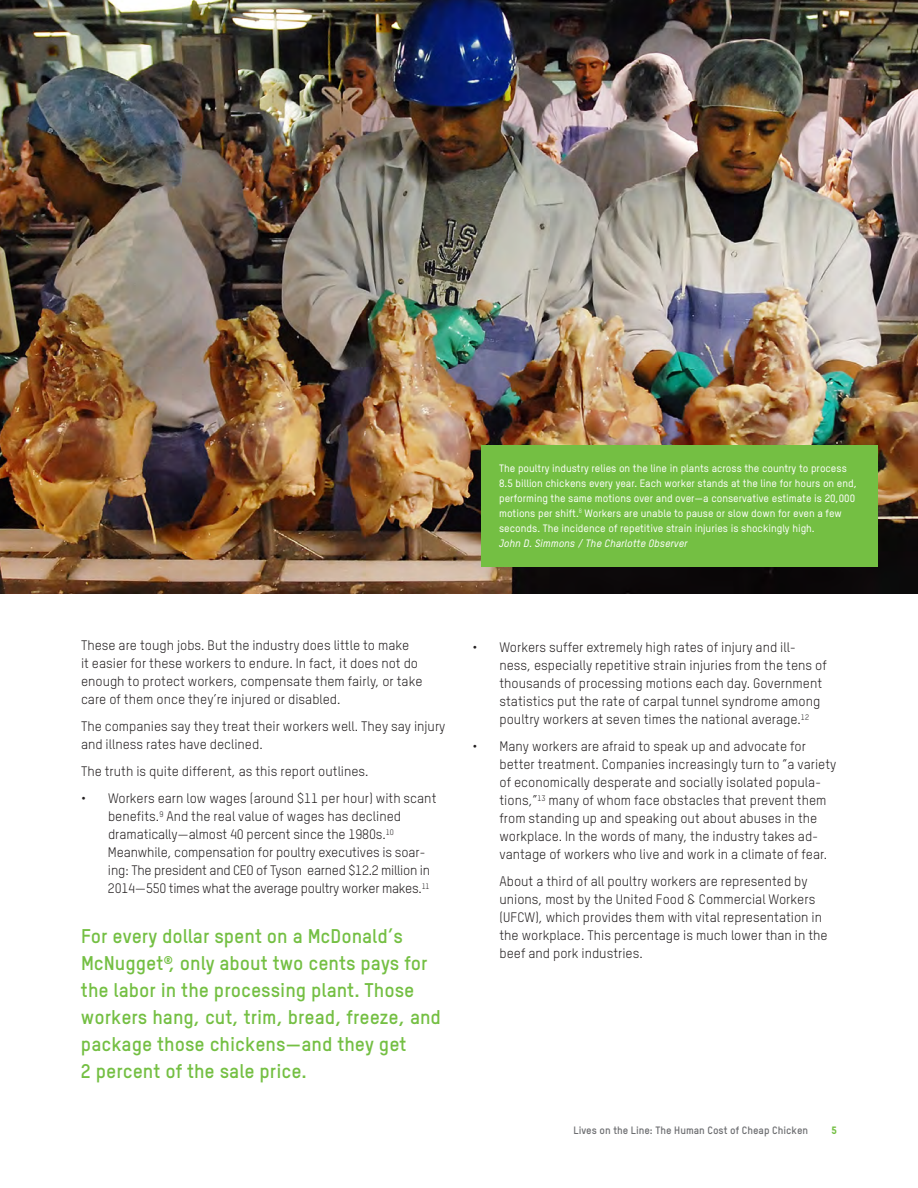
<style>
.page{position:relative;width:918px;height:1188px;background:#fff}
.page>*{position:absolute;margin:0;border:0;box-sizing:border-box;transform-origin:0 0}
.Pull_quote_odd_page{font:700 19.5px/27px "Oxfam TSTARPRO";color:#74bf43}
.Bulleted_list{font:13.5px/18px "Oxfam TSTARPRO";color:#231f20}
.Bod1{font:13.5px/18px "Oxfam TSTARPRO";color:#231f20}
.t1{font:500 10.5px/15px "Oxfam TSTARPRO";color:#fff}
.Page_folio_odd{font:700 10.5px "Oxfam TSTARPRO";color:#6c6d70}
.Page_folio_odd-2{font:10.5px "Oxfam TSTARPRO Headline";color:#74bf43}
.s1{font-style:italic}
</style>
<div class="page">
<img style="left:0;top:0;width:918px;height:594px">
<div style="left:481px;top:446px;width:397px;height:121px;background:#74bf43"></div>
<p class="t1" style="left:499px;top:460px;width:359px">The poultry industry relies on the line in plants across the country to process 8.5 billion chickens every year. Each worker stands at the line for hours on end, performing the same motions over and over—a conservative estimate is 20,000 motions per shift.<sup>8</sup> Workers are unable to pause or slow down for even a few seconds. The incidence of repetitive strain injuries is shockingly high.<br><span class="s1">John D. Simmons / The Charlotte Observer</span></p>
<p class="Bod1" style="left:81px;top:636px;width:343px">These are tough jobs. But the industry does little to make<br>it easier for these workers to endure. In fact, it does not do enough to protect workers, compensate them fairly, or take care of them once they’re injured or disabled.</p>
<p class="Bod1" style="left:81px;top:717px;width:366px">The companies say they treat their workers well. They say injury and illness rates have declined.</p>
<p class="Bod1" style="left:81px;top:762px;width:289px">The truth is quite different, as this report outlines.</p>
<p class="Bulleted_list" style="left:108px;top:789px;width:330px;text-indent:-27px">• Workers earn low wages (around $11 per hour) with scant benefits.<sup>9</sup> And the real value of wages has declined dramatically—almost 40 percent since the 1980s.<sup>10<br></sup>Meanwhile, compensation for poultry executives is soar&shy;ing: The president and CEO of Tyson earned $12.2 million in 2014—550 times what the average poultry worker makes.<sup>11</sup></p>
<p class="Pull_quote_odd_page" style="left:81px;top:922px;width:362px">For every dollar spent on a McDonald’s McNugget<sup>®</sup>, only about two cents pays for the labor in the processing plant. Those workers hang, cut, trim, bread, freeze, and package those chickens—and they get<br>2 percent of the sale price.</p>
<p class="Bulleted_list" style="left:500px;top:638px;width:329px;text-indent:-27px">• Workers suffer extremely high rates of injury and ill&shy;ness, especially repetitive strain injuries from the tens of thousands of processing motions each day. Government statistics put the rate of carpal tunnel syndrome among poultry workers at seven times the national average.<sup>12</sup></p>
<p class="Bulleted_list" style="left:500px;top:737px;width:338px;text-indent:-27px">• Many workers are afraid to speak up and advocate for better treatment. Companies increasingly turn to “a variety of economically desperate and socially isolated popula&shy;tions,”<sup>13</sup> many of whom face obstacles that prevent them from standing up and speaking out about abuses in the workplace. In the words of many, the industry takes ad&shy;vantage of workers who live and work in a climate of fear.</p>
<p class="Bulleted_list" style="left:500px;top:872px;width:330px">About a third of all poultry workers are represented by unions, most by the United Food &amp; Commercial Workers (UFCW), which provides them with vital representation in the workplace. This percentage is much lower than in the beef and pork industries.</p>
<p class="Page_folio_odd" style="left:574px;top:1124px;width:236px">Lives on the Line: The Human Cost of Cheap Chicken</p>
<p class="Page_folio_odd-2" style="left:832px;top:1124px;width:7px">5</p>
</div>
